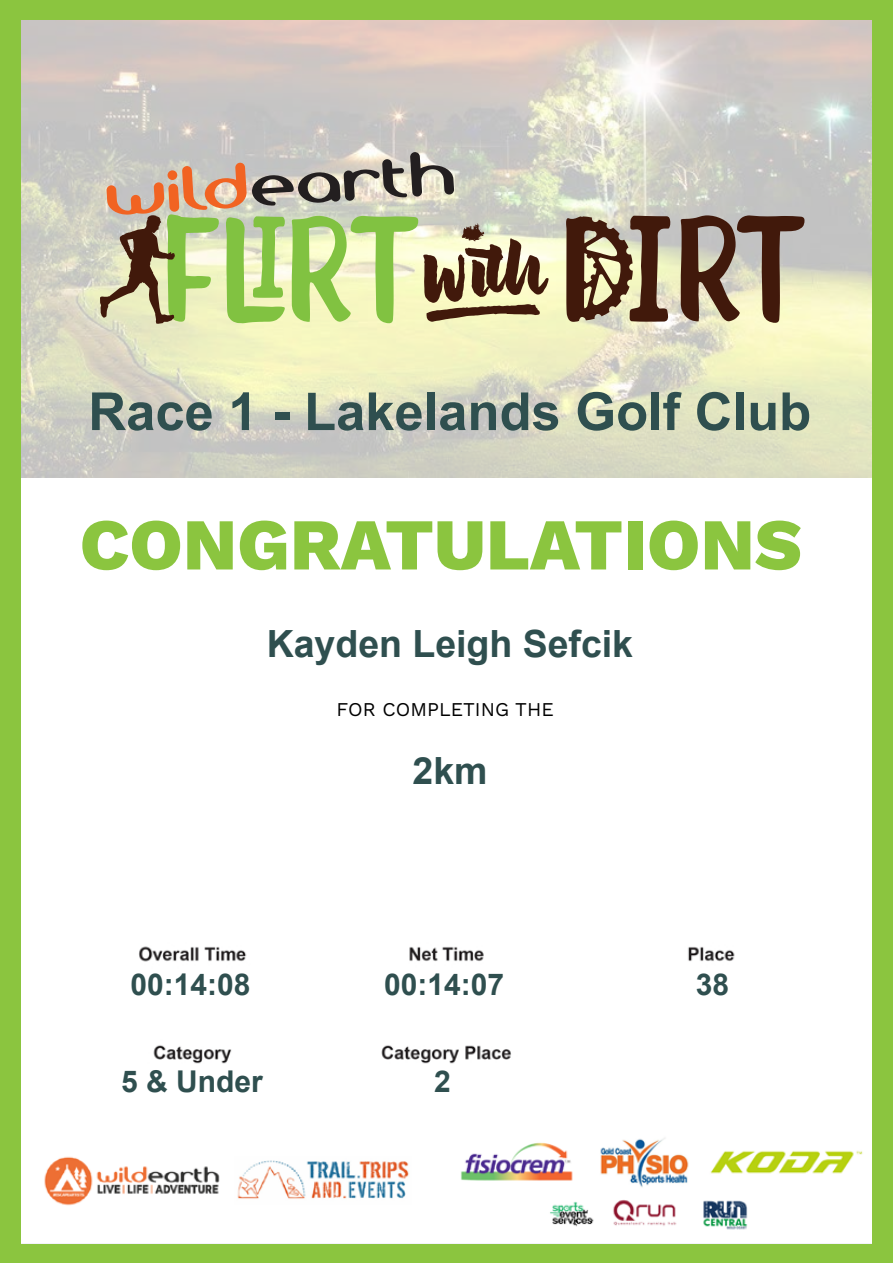
<style>
.page{position:relative;width:893px;height:1263px;background:#fff}
.page>*{position:absolute;margin:0;border:0;box-sizing:border-box;transform-origin:0 0}
.t1{font:800 73.05px "Work Sans";color:#8bc53f}
.t2{font:700 52.5px "Arial";color:#2f4f4f}
.t3{font:700 37.5px "Arial";color:#2f4f4f}
.t4{font:700 30px "Arial";color:#2f4f4f}
.t5{font:19.5px "Work Sans";color:#000}
</style>
<div class="page">
<img style="left:21px;top:477px;width:851px;height:768px">
<div style="left:60px;top:508px;width:773px;height:82px;background:#fff"></div>
<div style="left:0;top:1245px;width:893px;height:18px;background:#8bc53f"></div>
<div style="left:317px;top:678px;width:248px;height:143px;background:#fff"></div>
<img style="left:21px;top:19px;width:851px;height:458px">
<div style="left:0;top:0;width:893px;height:19px;background:#8bc53f"></div>
<div style="left:872px;top:0;width:21px;height:1263px;background:#8bc53f"></div>
<div style="left:0;top:0;width:21px;height:1263px;background:#8bc53f"></div>
<svg style="left:681px;top:215px;width:123px;height:108px;background:#94816f"></svg>
<svg style="left:566px;top:216px;width:104px;height:106px;background:#88715a"></svg>
<svg style="left:100px;top:152px;width:448px;height:172px;background:#bbbe94"></svg>
<div style="left:32px;top:1162px;width:824px;height:69px;background:#fff"></div>
<img style="left:32px;top:1149px;width:388px;height:57px">
<img style="left:444px;top:1135px;width:421px;height:102px">
<h2 class="t2" style="left:88px;top:383px;width:724px">Race 1 - Lakelands Golf Club</h2>
<h1 class="t1" style="left:80px;top:489px;width:724px">CONGRATULATIONS</h1>
<p class="t3" style="left:267px;top:623px;width:368px">Kayden Leigh Sefcik</p>
<p class="t5" style="left:337px;top:695px;width:219px">FOR COMPLETING THE</p>
<p class="t4" style="left:130px;top:968px;width:122px">00:14:08</p>
<p class="t4" style="left:121px;top:1065px;width:143px">5 &amp; Under</p>
<p class="t3" style="left:412px;top:750px;width:77px">2km</p>
<p class="t4" style="left:384px;top:968px;width:122px">00:14:07</p>
<p class="t4" style="left:434px;top:1065px;width:18px">2</p>
<p class="t4" style="left:696px;top:968px;width:35px">38</p>
</div>
